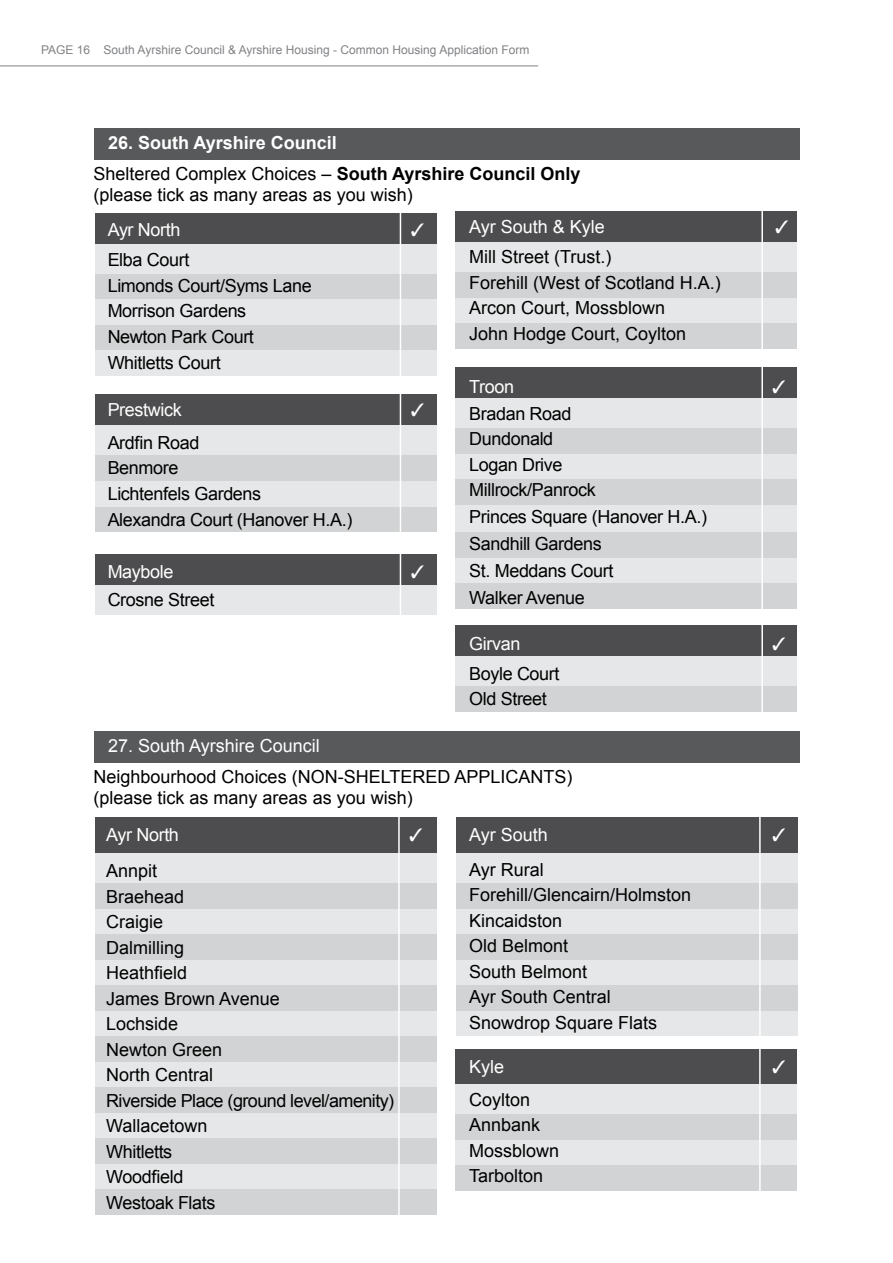
<style>
.page{position:relative;width:893px;height:1263px;background:#fff}
.page>*{position:absolute;margin:0;border:0;box-sizing:border-box;transform-origin:0 0}
.t1{font:18px/25.5px "Arial";color:#000}
.t2{font:18px/25.5px "Arial";letter-spacing:-.02em;color:#000}
.t3{font:18px "Arial";letter-spacing:-.02em;color:#fff}
.t4{font:18px "Arial";color:#fff}
.t5{font:700 18px "Arial";color:#fff}
.t6{font:12px "Arial";color:#808285}
.s1{font-weight:700}
</style>
<div class="page">
<hr style="left:0;top:66px;width:538px;height:1px;background:#808285">
<div style="left:455px;top:1049px;width:341px;height:35px;background:#4d4d4f"></div>
<div style="left:455px;top:1165px;width:341px;height:26px;background:#d1d3d4"></div>
<div style="left:455px;top:1140px;width:341px;height:25px;background:#e6e7e8"></div>
<div style="left:455px;top:1114px;width:341px;height:26px;background:#d1d3d4"></div>
<div style="left:455px;top:1084px;width:341px;height:30px;background:#e6e7e8"></div>
<div style="left:456px;top:1010px;width:341px;height:26px;background:#e6e7e8"></div>
<div style="left:456px;top:985px;width:341px;height:25px;background:#d1d3d4"></div>
<div style="left:456px;top:817px;width:341px;height:36px;background:#4d4d4f"></div>
<div style="left:456px;top:959px;width:341px;height:26px;background:#e6e7e8"></div>
<div style="left:456px;top:934px;width:341px;height:25px;background:#d1d3d4"></div>
<div style="left:456px;top:908px;width:341px;height:26px;background:#e6e7e8"></div>
<div style="left:456px;top:883px;width:341px;height:25px;background:#d1d3d4"></div>
<div style="left:456px;top:853px;width:341px;height:30px;background:#e6e7e8"></div>
<hr style="left:759px;top:810px;width:2px;height:415px;background:#fff">
<div style="left:95px;top:1190px;width:341px;height:25px;background:#d1d3d4"></div>
<div style="left:95px;top:1163px;width:341px;height:26px;background:#e6e7e8"></div>
<div style="left:95px;top:1138px;width:341px;height:25px;background:#d1d3d4"></div>
<div style="left:95px;top:1112px;width:341px;height:26px;background:#e6e7e8"></div>
<div style="left:95px;top:1087px;width:341px;height:25px;background:#d1d3d4"></div>
<div style="left:95px;top:1061px;width:341px;height:26px;background:#e6e7e8"></div>
<div style="left:95px;top:1036px;width:341px;height:25px;background:#d1d3d4"></div>
<div style="left:95px;top:1010px;width:341px;height:26px;background:#e6e7e8"></div>
<div style="left:95px;top:985px;width:341px;height:25px;background:#d1d3d4"></div>
<div style="left:95px;top:817px;width:341px;height:36px;background:#4d4d4f"></div>
<div style="left:95px;top:959px;width:341px;height:26px;background:#e6e7e8"></div>
<div style="left:95px;top:934px;width:341px;height:25px;background:#d1d3d4"></div>
<div style="left:95px;top:908px;width:341px;height:26px;background:#e6e7e8"></div>
<div style="left:95px;top:883px;width:341px;height:25px;background:#d1d3d4"></div>
<div style="left:95px;top:853px;width:341px;height:30px;background:#e6e7e8"></div>
<div style="left:455px;top:625px;width:341px;height:36px;background:#4d4d4f"></div>
<div style="left:455px;top:686px;width:341px;height:26px;background:#d1d3d4"></div>
<div style="left:455px;top:656px;width:341px;height:30px;background:#e6e7e8"></div>
<div style="left:455px;top:583px;width:341px;height:25px;background:#d1d3d4"></div>
<div style="left:455px;top:557px;width:341px;height:26px;background:#e6e7e8"></div>
<div style="left:455px;top:532px;width:341px;height:25px;background:#d1d3d4"></div>
<div style="left:455px;top:502px;width:341px;height:30px;background:#e6e7e8"></div>
<div style="left:455px;top:367px;width:341px;height:35px;background:#4d4d4f"></div>
<div style="left:455px;top:479px;width:341px;height:25px;background:#d1d3d4"></div>
<div style="left:455px;top:453px;width:341px;height:26px;background:#e6e7e8"></div>
<div style="left:455px;top:428px;width:341px;height:25px;background:#d1d3d4"></div>
<div style="left:455px;top:398px;width:341px;height:30px;background:#e6e7e8"></div>
<div style="left:455px;top:211px;width:341px;height:36px;background:#4d4d4f"></div>
<div style="left:455px;top:323px;width:341px;height:26px;background:#d1d3d4"></div>
<div style="left:455px;top:298px;width:341px;height:25px;background:#e6e7e8"></div>
<div style="left:455px;top:272px;width:341px;height:26px;background:#d1d3d4"></div>
<div style="left:455px;top:242px;width:341px;height:30px;background:#e6e7e8"></div>
<div style="left:95px;top:554px;width:341px;height:35px;background:#4d4d4f"></div>
<div style="left:95px;top:585px;width:341px;height:30px;background:#e6e7e8"></div>
<div style="left:95px;top:394px;width:341px;height:36px;background:#4d4d4f"></div>
<div style="left:95px;top:506px;width:341px;height:26px;background:#d1d3d4"></div>
<div style="left:95px;top:481px;width:341px;height:25px;background:#e6e7e8"></div>
<div style="left:95px;top:455px;width:341px;height:26px;background:#d1d3d4"></div>
<div style="left:95px;top:425px;width:341px;height:30px;background:#e6e7e8"></div>
<div style="left:95px;top:213px;width:341px;height:35px;background:#4d4d4f"></div>
<div style="left:95px;top:350px;width:341px;height:26px;background:#e6e7e8"></div>
<div style="left:95px;top:325px;width:341px;height:25px;background:#d1d3d4"></div>
<div style="left:95px;top:299px;width:341px;height:26px;background:#e6e7e8"></div>
<div style="left:95px;top:274px;width:341px;height:25px;background:#d1d3d4"></div>
<div style="left:95px;top:244px;width:341px;height:30px;background:#e6e7e8"></div>
<div style="left:94px;top:128px;width:706px;height:32px;background:#58595b"></div>
<div style="left:94px;top:731px;width:706px;height:32px;background:#58595b"></div>
<hr style="left:400px;top:211px;width:1px;height:414px;background:#fff">
<hr style="left:761px;top:206px;width:2px;height:510px;background:#fff">
<hr style="left:398px;top:810px;width:2px;height:415px;background:#fff">
<p class="t6" style="left:41px;top:42px;width:490px">PAGE 16 South Ayrshire Council &amp; Ayrshire Housing - Common Housing Application Form</p>
<p class="t5" style="left:108px;top:131px;width:230px">26. South Ayrshire Council</p>
<p class="t1" style="left:94px;top:164px;width:488px;line-height:21px">Sheltered Complex Choices – <span class="s1">South Ayrshire Council Only </span>(please tick as many areas as you wish)</p>
<p class="t3" style="left:108px;top:218px;width:74px">Ayr North</p>
<p class="t2" style="left:108px;top:248px;width:206px">Elba Court<br>Limonds Court/Syms Lane<br>Morrison Gardens<br>Newton Park Court<br>Whitletts Court</p>
<p class="t3" style="left:108px;top:398px;width:76px">Prestwick</p>
<p class="t2" style="left:108px;top:430px;width:246px">Ardfin Road<br>Benmore<br>Lichtenfels Gardens<br>Alexandra Court (Hanover H.A.)</p>
<p class="t3" style="left:108px;top:560px;width:67px">Maybole</p>
<p class="t2" style="left:108px;top:587px;width:108px">Crosne Street</p>
<p class="t4" style="left:108px;top:734px;width:213px">27. South Ayrshire Council</p>
<p class="t4" style="left:469px;top:215px;width:137px">Ayr South &amp; Kyle</p>
<p class="t1" style="left:469px;top:244px;width:253px">Mill Street (Trust.)<br>Forehill (West of Scotland H.A.)<br>Arcon Court, Mossblown<br>John Hodge Court, Coylton</p>
<p class="t3" style="left:469px;top:375px;width:46px">Troon</p>
<p class="t2" style="left:469px;top:401px;width:239px;line-height:26.4px">Bradan Road<br>Dundonald<br>Logan Drive<br>Millrock/Panrock<br>Princes Square (Hanover H.A.)<br>Sandhill Gardens<br>St. Meddans Court<br>Walker Avenue</p>
<p class="t3" style="left:469px;top:632px;width:53px">Girvan</p>
<p class="t2" style="left:469px;top:661px;width:92px">Boyle Court<br>Old Street</p>
<p class="t1" style="left:94px;top:766px;width:480px;line-height:21px">Neighbourhood Choices (NON-SHELTERED APPLICANTS) (please tick as many areas as you wish)</p>
<p class="t3" style="left:106px;top:823px;width:74px">Ayr North</p>
<p class="t1" style="left:106px;top:858px;width:290px">Annpit<br>Braehead<br>Craigie<br>Dalmilling<br>Heathfield<br>James Brown Avenue<br>Lochside<br>Newton Green<br>North Central<br>Riverside Place (ground level/amenity)<br>Wallacetown<br>Whitletts<br>Woodfield<br>Westoak Flats</p>
<p class="t4" style="left:469px;top:823px;width:80px">Ayr South</p>
<p class="t1" style="left:469px;top:857px;width:224px">Ayr Rural<br>Forehill/Glencairn/Holmston<br>Kincaidston<br>Old Belmont<br>South Belmont<br>Ayr South Central<br>Snowdrop Square Flats</p>
<p class="t3" style="left:469px;top:1055px;width:37px">Kyle</p>
<p class="t1" style="left:469px;top:1087px;width:92px">Coylton<br>Annbank<br>Mossblown<br>Tarbolton</p>
</div>
